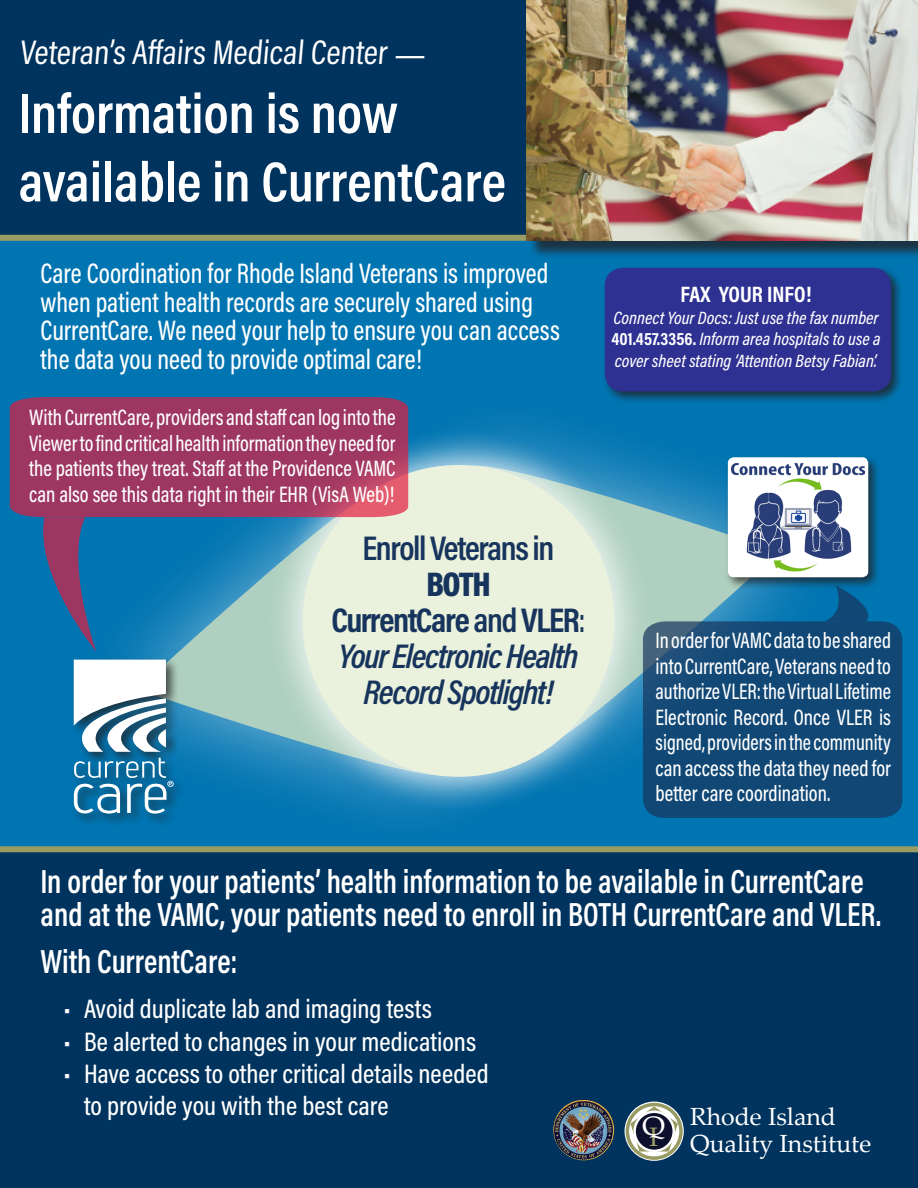
<style>
.page{position:relative;width:918px;height:1188px;background:#fff}
.page>*{position:absolute;margin:0;border:0;box-sizing:border-box;transform-origin:0 0}
.Paragraph_Style_1{font:600 57px "Acumin Pro Cond";color:#fff}
.t1{font:600 34.5px/36px "Acumin Pro Cond";letter-spacing:-.04em;color:#17345c;text-align:center}
.t2{font:italic 600 34.5px/36px "Acumin Pro Cond";letter-spacing:-.04em;color:#17345c;text-align:center}
.Paragraph_Style_1-2{font:34.5px "Acumin Pro Cond";color:#fff}
.t3{font:600 33.75px/33px "Acumin Pro Cond";color:#fff;scale:.92 1}
.t4{font:500 28.5px/28.5px "Acumin Pro Cond";color:#fff;scale:.92 1}
.t5{font:500 27px/32.4px "Acumin Pro Cond";color:#fff}
.t6{font:24.75px/27px "Palatino Linotype";color:#fff}
.Paragraph_Style_2{font:500 22.5px/25.5px "Acumin Pro Cond";color:#fff;text-align:justify;scale:.9 1}
.Paragraph_Style_2-2{font:500 22.5px/25.5px "Acumin Pro Cond";color:#fff;text-align:justify;scale:.92 1}
.Paragraph_Style_1-3{font:700 22.5px "Acumin Pro Cond";color:#fff}
.Paragraph_Style_1-4{font:italic 500 18px/21.6px "Acumin Pro Cond";color:#fff;text-align:justify}
.s1{font-weight:900}
.s2{font-weight:700}
.s3{font-weight:500}
.s4{font-weight:700;font-style:normal}
.s5{font-size:26.7px;color:#9a9d63}
.s6{font-size:26.7px}
</style>
<div class="page">
<div style="left:0;top:0;width:918px;height:240px;background:#00335d"></div>
<div style="left:0;top:240px;width:918px;height:663px;background:#0075b2"></div>
<hr style="left:396px;top:56px;width:28px;height:2px;background:#fff">
<div style="left:0;top:849px;width:918px;height:339px;background:#00335d"></div>
<svg style="left:137px;top:517px;width:128px;height:266px"></svg>
<div style="left:70px;top:656px;width:117px;height:171px;background:#231f20;opacity:.75"></div>
<svg style="left:74px;top:660px;width:92px;height:92px;background:#bed0da"></svg>
<svg style="left:74px;top:758px;width:100px;height:56px"></svg>
<div style="left:0;top:235px;width:918px;height:6px;background:#9a9d63"></div>
<div style="left:529px;top:3px;width:389px;height:256px;background:#231f20;opacity:.75"></div>
<img style="left:527px;top:0;width:391px;height:241px">
<div style="left:0;top:846px;width:918px;height:6px;background:#9a9d63"></div>
<img style="left:553px;top:1099px;width:61px;height:61px;border-radius:30px">
<svg style="left:625px;top:1102px;width:59px;height:59px"></svg>
<div style="left:626px;top:1103px;width:57px;height:57px;border:3px solid #979b63;border-radius:50%"></div>
<svg style="left:630px;top:1106px;width:48px;height:46px"></svg>
<svg style="left:633px;top:1111px;width:42px;height:41px"></svg>
<div style="left:636px;top:1113px;width:37px;height:37px;background:#0d102c;border-radius:50%"></div>
<svg style="left:653px;top:459px;width:126px;height:162px;background:#69acbd"></svg>
<div style="left:265px;top:427px;width:388px;height:388px;background:#fff;opacity:.75"></div>
<div style="left:303px;top:465px;width:311px;height:312px;background:#eaf1dd;border-radius:50%"></div>
<div style="left:724px;top:454px;width:158px;height:136px;background:#231f20;opacity:.75"></div>
<div style="left:728px;top:457px;width:140px;height:120px;background:#fff;border-radius:6px"></div>
<img style="left:732px;top:462px;width:133px;height:110px">
<svg style="left:10px;top:397px;width:398px;height:120px;background:#a03862"></svg>
<svg style="left:42px;top:517px;width:54px;height:135px"></svg>
<svg style="left:643px;top:621px;width:259px;height:197px;background:#124976"></svg>
<svg style="left:824px;top:585px;width:46px;height:36px"></svg>
<div style="left:602px;top:265px;width:302px;height:139px;background:#231f20;opacity:.75"></div>
<div style="left:605px;top:268px;width:286px;height:123px;background:#2e3092;border-radius:18px"></div>
<p class="Paragraph_Style_1-2" style="left:20px;top:30px;width:373px">Veteran’s Affairs Medical Center</p>
<p class="Paragraph_Style_1" style="left:19px;top:76px;width:381px">Information is now</p>
<p class="Paragraph_Style_1" style="left:19px;top:144px;width:489px">available in CurrentCare</p>
<p class="t4" style="left:40px;top:259px;width:566px">Care Coordination for Rhode Island Veterans is improved when patient health records are securely shared using CurrentCare. We need your help to ensure you can access the data you need to provide optimal care!</p>
<p class="Paragraph_Style_2-2" style="left:29px;top:404px;width:400px">With CurrentCare, providers and staff can log into the Viewer to find critical health information they need for the patients they treat. Staff at the Providence VAMC can also see this data right in their EHR (VisA Web)!</p>
<p class="t1" style="left:331px;top:529px;width:256px">Enroll Veterans in<br><span class="s1">BOTH<br></span><span class="s2">CurrentCare</span> and <span class="s2">VLER</span><span class="s3">:</span></p>
<p class="t2" style="left:339px;top:637px;width:241px">Your Electronic Health<br>Record Spotlight!</p>
<p class="Paragraph_Style_1-3" style="left:680px;top:279px;width:133px">FAX YOUR INFO!</p>
<p class="Paragraph_Style_1-4" style="left:612px;top:306px;width:271px">Connect Your Docs: Just use the fax number <span class="s4">401.457.3356.</span> Inform area hospitals to use a cover sheet stating ‘Attention Betsy Fabian’.</p>
<p class="Paragraph_Style_2" style="left:656px;top:627px;width:263px">In order for VAMC data to be shared into CurrentCare, Veterans need to authorize VLER: the Virtual Lifetime Electronic Record. Once VLER is signed, providers in the community can access the data they need for better care coordination.</p>
<p class="t3" style="left:40px;top:864px;width:915px">In order for your patients’ health information to be available in CurrentCare and at the VAMC, your patients need to enroll in BOTH CurrentCare and VLER.</p>
<p class="t3" style="left:40px;top:944px;width:216px">With CurrentCare:</p>
<p class="t5" style="left:64px;top:992px;width:370px">• Avoid duplicate lab and imaging tests</p>
<p class="t5" style="left:64px;top:1024px;width:414px">• Be alerted to changes in your medications</p>
<p class="t5" style="left:84px;top:1057px;width:406px;text-indent:-20px">• Have access to other critical details needed to provide you with the best care</p>
<p class="t6" style="left:690px;top:1102px;width:183px;text-indent:-48px"><span class="s5">I</span><span class="s6">Q</span> Rhode Island<br>Quality Institute</p>
</div>
